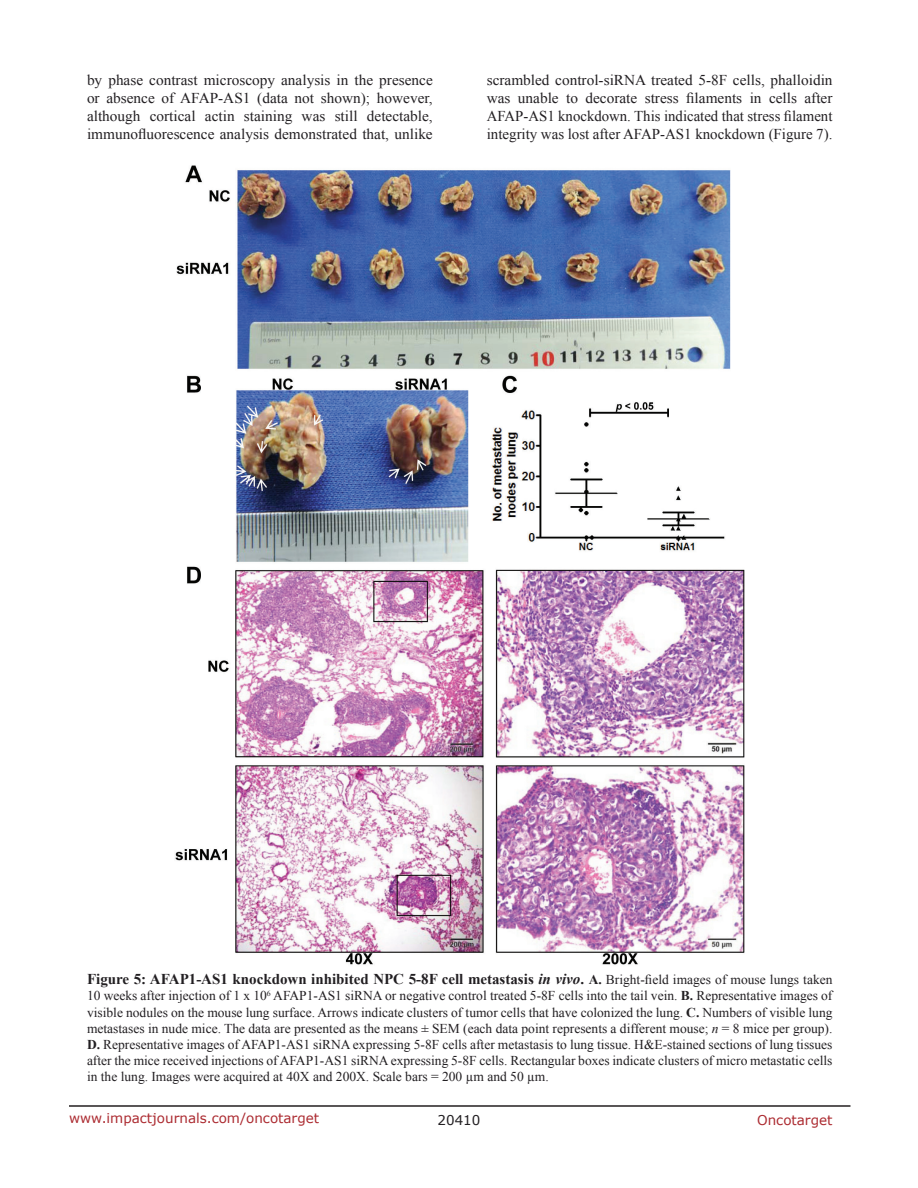
<style>
.page{position:relative;width:918px;height:1188px;background:#fff}
.page>*{position:absolute;margin:0;border:0;box-sizing:border-box;transform-origin:0 0}
.BodyText{font:15px/18px "Times New Roman";color:#221f22;text-align:justify}
.FigureText{font:700 15px "Times New Roman";color:#221f22}
.FigureText-2{font:13.5px/16.2px "Times New Roman";color:#221f22;text-align:justify}
.t1{font:13.5px "Verdana";color:#ac2b31}
.t2{font:13.5px "Verdana";color:#221f22}
.s1{font-style:italic}
.s2{font-size:13.5px}
.s3{font-weight:400;font-size:13.5px}
.s4{font-weight:700}
</style>
<div class="page">
<hr style="left:69px;top:1105px;width:781px;height:2px;background:#231f20">
<img style="left:175px;top:165px;width:570px;height:800px">
<p class="BodyText" style="left:87px;top:71px;width:347px">by phase contrast microscopy analysis in the presence or absence of AFAP-AS1 (data not shown); however, although cortical actin staining was still detectable, immunofluorescence analysis demonstrated that, unlike</p>
<p class="BodyText" style="left:487px;top:71px;width:347px">scrambled control-siRNA treated 5-8F cells, phalloidin was unable to decorate stress filaments in cells after AFAP-AS1 knockdown. This indicated that stress filament integrity was lost after AFAP-AS1 knockdown (Figure 7).</p>
<p class="FigureText" style="left:87px;top:969px;width:747px">Figure 5: AFAP1-AS1 knockdown inhibited NPC 5-8F cell metastasis <span class="s1">in vivo</span>. <span class="s2">A.</span> <span class="s3">Bright-field images of mouse lungs taken</span></p>
<p class="FigureText-2" style="left:87px;top:988px;width:747px">10 weeks after injection of 1 x 10<sup>6</sup> AFAP1-AS1 siRNA or negative control treated 5-8F cells into the tail vein. <span class="s4">B.</span> Representative images of visible nodules on the mouse lung surface. Arrows indicate clusters of tumor cells that have colonized the lung. <span class="s4">C.</span> Numbers of visible lung metastases in nude mice. The data are presented as the means ± SEM (each data point represents a different mouse; <span class="s1">n</span> = 8 mice per group).<br><span class="s4">D.</span> Representative images of AFAP1-AS1 siRNA expressing 5-8F cells after metastasis to lung tissue. H&amp;E-stained sections of lung tissues after the mice received injections of AFAP1-AS1 siRNA expressing 5-8F cells. Rectangular boxes indicate clusters of micro metastatic cells in the lung. Images were acquired at 40X and 200X. Scale bars = 200 µm and 50 µm.</p>
<p class="t1" style="left:69px;top:1109px;width:252px">www.impactjournals.com/oncotarget</p>
<p class="t2" style="left:438px;top:1111px;width:44px">20410</p>
<p class="t1" style="left:757px;top:1111px;width:77px">Oncotarget</p>
</div>
